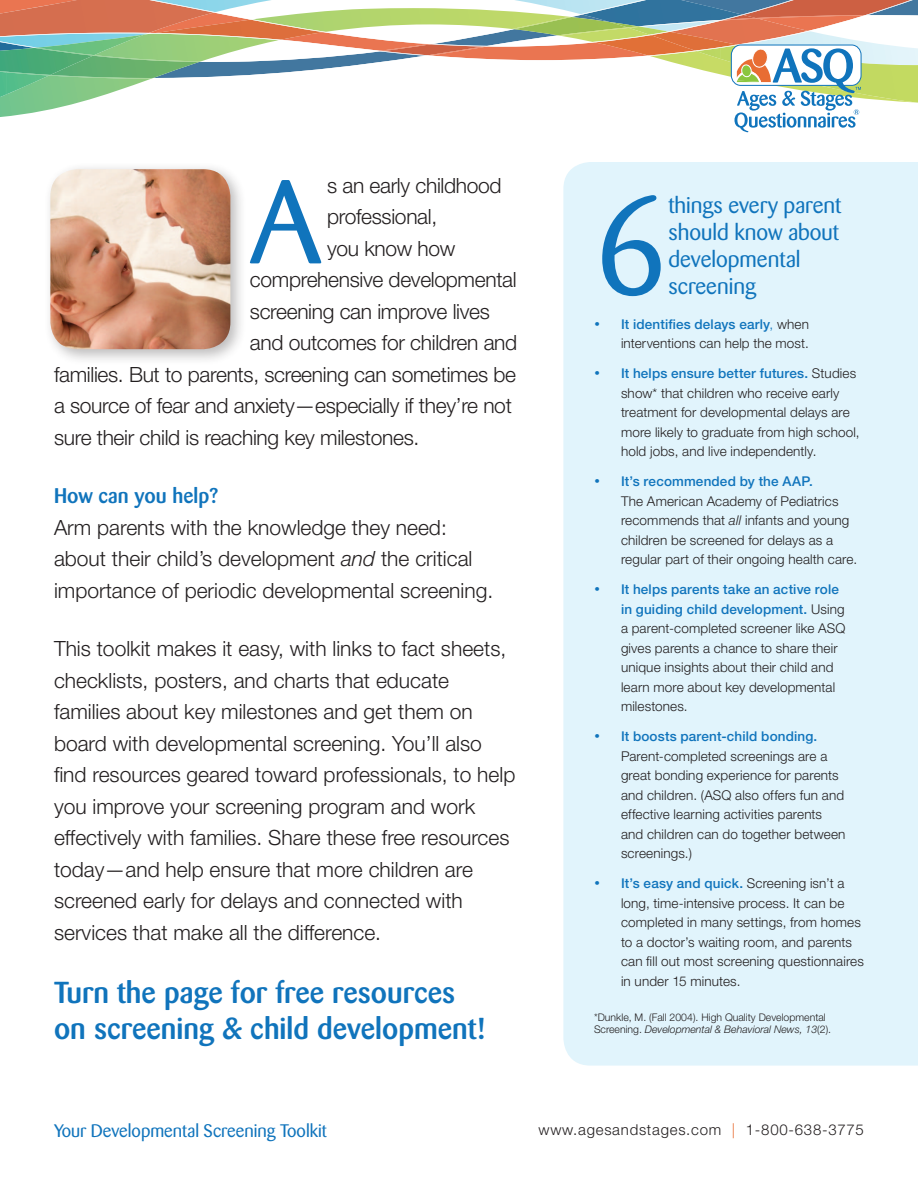
<style>
.page{position:relative;width:918px;height:1188px;background:#fff}
.page>*{position:absolute;margin:0;border:0;box-sizing:border-box;transform-origin:0 0}
.t1{font:137.25px "Barmeno";color:#1074bc}
.t2{font:118.05px "Barmeno";color:#1074bc}
.t3{font:500 30px/36px "Barmeno";color:#1074bc}
.t4{font:22.5px/27px "Barmeno";color:#1074bc}
.t5{font:300 21px/31.5px "Helvetica Neue";color:#231f20}
.t6{font:18px "Barmeno";color:#1074bc}
.t7{font:300 15px "Helvetica Neue";letter-spacing:.05em;color:#231f20}
.t8{font:300 13.5px/19.5px "Helvetica Neue";letter-spacing:.01em;color:#231f20}
.t9{font:300 10.5px/12.6px "Helvetica Neue";color:#231f20}
.s1{font-family:"Barmeno";font-weight:500;color:#1074bc}
.s2{font-style:italic}
.s3{color:#1074bc}
.s4{font-weight:500;color:#1074bc}
.s5{color:#e86d33}
</style>
<div class="page">
<svg style="left:0;top:0;width:918px;height:132px"></svg>
<div style="left:563px;top:162px;width:355px;height:904px;background:#e1f4fc"></div>
<div style="left:43px;top:162px;width:203px;height:203px;background:#231f20;opacity:.3"></div>
<img style="left:50px;top:169px;width:180px;height:180px">
<p class="t2" style="left:250px;top:154px;width:73px">A</p>
<p class="t5" style="left:327px;top:169px;width:176px">s an early childhood</p>
<p class="t5" style="left:327px;top:201px;width:112px">professional,</p>
<p class="t5" style="left:327px;top:232px;width:130px">you know how</p>
<p class="t5" style="left:250px;top:264px;width:268px">comprehensive developmental</p>
<p class="t5" style="left:250px;top:295px;width:242px">screening can improve lives</p>
<p class="t5" style="left:250px;top:327px;width:269px">and outcomes for children and</p>
<p class="t5" style="left:54px;top:358px;width:463px">families. But to parents, screening can sometimes be</p>
<p class="t5" style="left:54px;top:390px;width:459px">a source of fear and anxiety—especially if they’re not</p>
<p class="t5" style="left:54px;top:421px;width:367px">sure their child is reaching key milestones.</p>
<p class="t5" style="left:54px;top:480px;width:441px"><span class="s1">How can you help?<br></span>Arm parents with the knowledge they need: about their child’s development <span class="s2">and</span> the critical importance of periodic developmental screening.</p>
<p class="t5" style="left:54px;top:633px;width:463px">This toolkit makes it easy, with links to fact sheets, checklists, posters, and charts that educate families about key milestones and get them on board with developmental screening. You’ll also find resources geared toward professionals, to help you improve your screening program and work effectively with families. Share these free resources today—and help ensure that more children are screened early for delays and connected with services that make all the difference.</p>
<p class="t3" style="left:54px;top:975px;width:433px">Turn the page for free resources on screening &amp; child development!</p>
<p class="t1" style="left:594px;top:167px;width:76px">6</p>
<p class="t4" style="left:668px;top:192px;width:174px">things every parent should know about developmental screening</p>
<p class="t8" style="left:594px;top:314px;width:217px;text-align:right"><span class="s3">•</span> <span class="s4">It identifies delays early</span><span class="s3">,</span> when interventions can help the most.</p>
<p class="t8" style="left:621px;top:363px;width:240px;text-indent:-27px"><span class="s3">•</span> <span class="s4">It helps ensure better futures.</span> Studies show* that children who receive early treatment for developmental delays are more likely to graduate from high school, hold jobs, and live independently.</p>
<p class="t8" style="left:621px;top:471px;width:238px;text-indent:-27px"><span class="s3">•</span> <span class="s4">It’s recommended by the AAP.<br></span>The American Academy of Pediatrics recommends that <span class="s2">all</span> infants and young children be screened for delays as a regular part of their ongoing health care.</p>
<p class="t8" style="left:621px;top:579px;width:226px;text-indent:-27px"><span class="s3">•</span> <span class="s4">It helps parents take an active role in guiding child development.</span> Using a parent-completed screener like ASQ gives parents a chance to share their unique insights about their child and learn more about key developmental milestones.</p>
<p class="t8" style="left:621px;top:726px;width:226px;text-indent:-27px"><span class="s3">•</span> <span class="s4">It boosts parent-child bonding.<br></span>Parent-completed screenings are a great bonding experience for parents and children. (ASQ also offers fun and effective learning activities parents and children can do together between screenings.)</p>
<p class="t8" style="left:621px;top:873px;width:245px;text-indent:-27px"><span class="s3">•</span> <span class="s4">It’s easy and quick.</span> Screening isn’t a long, time-intensive process. It can be completed in many settings, from homes to a doctor’s waiting room, and parents can fill out most screening questionnaires in under 15 minutes.</p>
<p class="t9" style="left:594px;top:1010px;width:239px">*Dunkle, M. (Fall 2004). High Quality Developmental<br>Screening. <span class="s2">Developmental &amp; Behavioral News, 13</span>(2).</p>
<p class="t6" style="left:54px;top:1120px;width:274px">Your Developmental Screening Toolkit</p>
<p class="t7" style="left:539px;top:1120px;width:327px">www.agesandstages.com <span class="s5">|</span> 1-800-638-3775</p>
</div>
